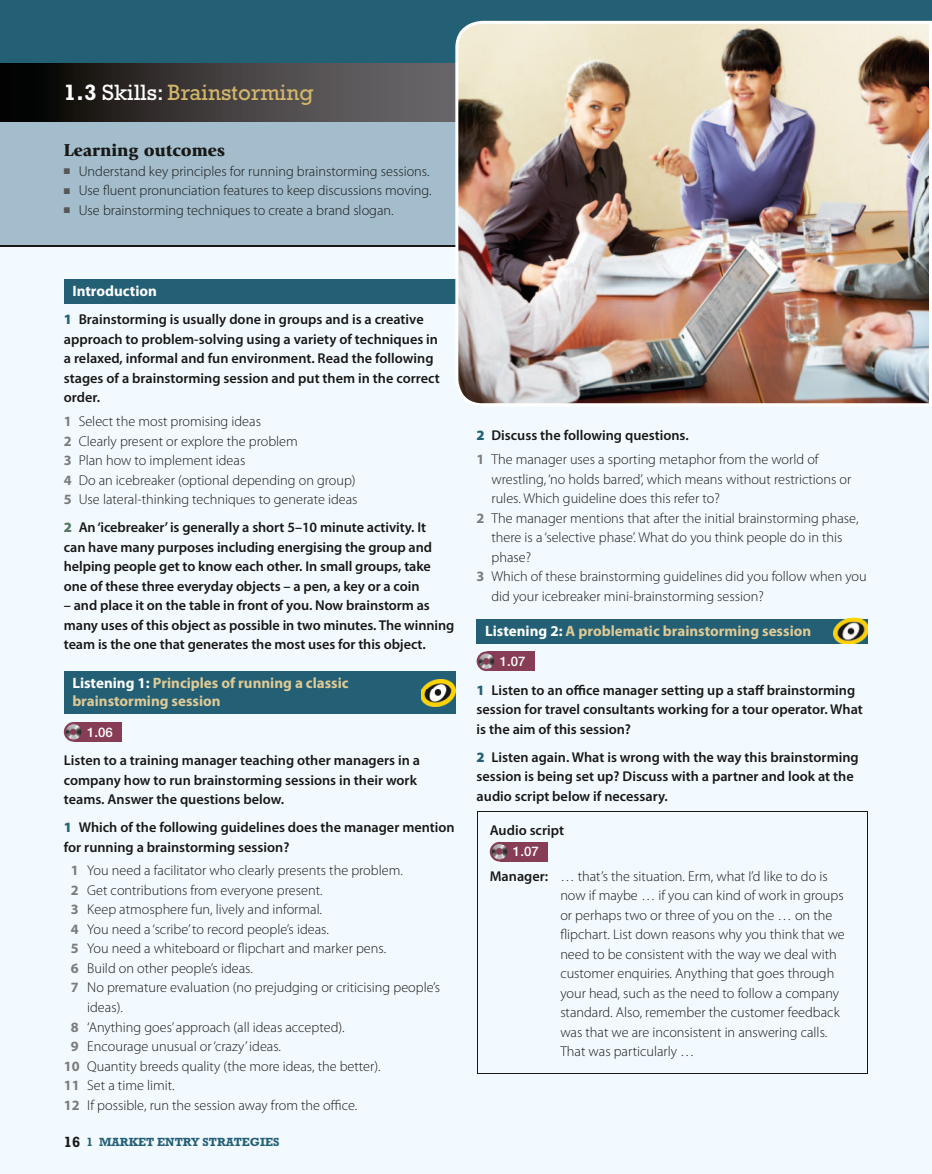
<style>
.page{position:relative;width:932px;height:1174px;background:#fff}
.page>*{position:absolute;margin:0;border:0;box-sizing:border-box;transform-origin:0 0}
.t1{font:22.5px "Rockwell Std";color:#d1b56a}
.t2{font:900 18px "Giovanni Std";color:#181816}
.t3{font:700 15px/18px "Myriad Pro";color:#dfca96}
.t4{font:700 15px "Myriad Pro";color:#fff}
.t5{font:300 14.25px/19.5px "Myriad Pro";color:#181816}
.t6{font:600 14.25px/19.5px "Myriad Pro";color:#181816}
.t7{font:500 13.2px "Helvetica Neue LT Std";color:#fff}
.t8{font:700 12px "Rockwell Std";color:#246075}
.s1{font-weight:700;color:#fff}
.s2{color:#fff}
.s3{color:#585757}
.s4{font-weight:900;color:#246075}
.s5{font-weight:700;color:#7b7c7c}
.s6{font-weight:900;color:#547960}
.s7{font-size:15px;color:#181816}
.s8{font-weight:600}
</style>
<div class="page">
<div style="left:0;top:0;width:931px;height:1174px;background:#f3faff"></div>
<div style="left:0;top:0;width:931px;height:87px;background:#246075"></div>
<div style="left:476px;top:619px;width:391px;height:24px;background:#246075"></div>
<div style="left:486px;top:651px;width:48px;height:20px;background:#863d55"></div>
<svg style="left:476px;top:651px;width:19px;height:20px"></svg>
<hr style="left:476px;top:811px;width:391px;height:1px;background:#181816">
<hr style="left:476px;top:811px;width:1px;height:262px;background:#181816">
<hr style="left:866px;top:811px;width:1px;height:262px;background:#181816">
<hr style="left:476px;top:1073px;width:391px;height:1px;background:#181816">
<div style="left:499px;top:842px;width:48px;height:19px;background:#863d55"></div>
<svg style="left:489px;top:842px;width:19px;height:19px"></svg>
<img style="left:833px;top:618px;width:34px;height:26px">
<img style="left:833px;top:619px;width:34px;height:24px">
<div style="left:0;top:90px;width:931px;height:156px;background:#a4bdcc"></div>
<svg style="left:0;top:64px;width:455px;height:58px;background:#3d3a3a"></svg>
<div style="left:64px;top:280px;width:391px;height:24px;background:#246075"></div>
<div style="left:64px;top:672px;width:391px;height:24px;background:#246075"></div>
<div style="left:64px;top:690px;width:391px;height:24px;background:#246075"></div>
<div style="left:74px;top:722px;width:48px;height:19px;background:#863d55"></div>
<svg style="left:64px;top:722px;width:18px;height:19px"></svg>
<img style="left:421px;top:680px;width:34px;height:26px">
<hr style="left:0;top:245px;width:931px;height:2px;background:#181816">
<img style="left:455px;top:21px;width:476px;height:385px">
<h1 class="t1" style="left:64px;top:80px;width:251px"><span class="s1">1.3</span> <span class="s2">Skills:</span> Brainstorming</h1>
<p class="t2" style="left:64px;top:140px;width:163px">Learning outcomes</p>
<p class="t5" style="left:64px;top:161px;width:367px"><span class="s3">■</span> Understand key principles for running brainstorming sessions.</p>
<p class="t5" style="left:64px;top:181px;width:369px"><span class="s3">■</span> Use fluent pronunciation features to keep discussions moving.</p>
<p class="t5" style="left:64px;top:200px;width:331px"><span class="s3">■</span> Use brainstorming techniques to create a brand slogan.</p>
<p class="t4" style="left:72px;top:281px;width:86px">Introduction</p>
<p class="t6" style="left:64px;top:309px;width:377px"><span class="s4">1</span> Brainstorming is usually done in groups and is a creative approach to problem-solving using a variety of techniques in a relaxed, informal and fun environment. Read the following stages of a brainstorming session and put them in the correct order.</p>
<p class="t5" style="left:64px;top:412px;width:295px"><span class="s5">1</span> Select the most promising ideas<br><span class="s5">2</span> Clearly present or explore the problem<br><span class="s5">3</span> Plan how to implement ideas<br><span class="s5">4</span> Do an icebreaker (optional depending on group)<br><span class="s5">5</span> Use lateral-thinking techniques to generate ideas</p>
<p class="t6" style="left:64px;top:517px;width:369px"><span class="s6">2</span> An ‘icebreaker’ is generally a short 5–10 minute activity. It can have many purposes including energising the group and helping people get to know each other. In small groups, take one of these three everyday objects – a pen, a key or a coin</p>
<p class="t6" style="left:64px;top:595px;width:392px">– and place it on the table in front of you. Now brainstorm as many uses of this object as possible in two minutes. The winning team is the one that generates the most uses for this object.</p>
<p class="t3" style="left:72px;top:674px;width:278px"><span class="s2">Listening 1:</span> Principles of running a classic brainstorming session</p>
<p class="t7" style="left:87px;top:724px;width:27px">1.06</p>
<p class="t6" style="left:64px;top:750px;width:357px">Listen to a training manager teaching other managers in a company how to run brainstorming sessions in their work teams. Answer the questions below.</p>
<p class="t6" style="left:64px;top:817px;width:392px"><span class="s4">1</span> Which of the following guidelines does the manager mention for running a brainstorming session?</p>
<p class="t5" style="left:71px;top:861px;width:333px"><span class="s5">1</span> You need a facilitator who clearly presents the problem.</p>
<p class="t5" style="left:71px;top:880px;width:253px"><span class="s5">2</span> Get contributions from everyone present.</p>
<p class="t5" style="left:71px;top:900px;width:253px"><span class="s5">3</span> Keep atmosphere fun, lively and informal.</p>
<p class="t5" style="left:71px;top:919px;width:259px"><span class="s5">4</span> You need a ‘scribe’ to record people’s ideas.</p>
<p class="t5" style="left:71px;top:939px;width:317px"><span class="s5">5</span> You need a whiteboard or flipchart and marker pens.</p>
<p class="t5" style="left:71px;top:958px;width:183px"><span class="s5">6</span> Build on other people’s ideas.</p>
<p class="t5" style="left:71px;top:978px;width:371px"><span class="s5">7</span> No premature evaluation (no prejudging or criticising people’s</p>
<p class="t5" style="left:87px;top:997px;width:37px">ideas).</p>
<p class="t5" style="left:71px;top:1017px;width:275px"><span class="s5">8</span> ‘Anything goes’ approach (all ideas accepted).</p>
<p class="t5" style="left:71px;top:1036px;width:212px"><span class="s5">9</span> Encourage unusual or ‘crazy’ ideas.</p>
<p class="t5" style="left:64px;top:1056px;width:318px"><span class="s5">10</span> Quantity breeds quality (the more ideas, the better).</p>
<p class="t5" style="left:64px;top:1075px;width:112px"><span class="s5">11</span> Set a time limit.</p>
<p class="t5" style="left:64px;top:1095px;width:295px"><span class="s5">12</span> If possible, run the session away from the office.</p>
<p class="t8" style="left:64px;top:1134px;width:217px"><span class="s7">16</span> 1 MARKET ENTRY STRATEGIES</p>
<p class="t5" style="left:476px;top:424px;width:343px;line-height:23.7px"><span class="s4">2</span> <span class="s8">Discuss the following questions.<br></span><span class="s5">1</span> The manager uses a sporting metaphor from the world of</p>
<p class="t5" style="left:491px;top:469px;width:361px">wrestling, ‘no holds barred’, which means without restrictions or</p>
<p class="t5" style="left:491px;top:489px;width:230px">rules. Which guideline does this refer to?</p>
<p class="t5" style="left:476px;top:508px;width:383px"><span class="s5">2</span> The manager mentions that after the initial brainstorming phase,</p>
<p class="t5" style="left:491px;top:528px;width:352px">there is a ‘selective phase’. What do you think people do in this</p>
<p class="t5" style="left:491px;top:547px;width:41px">phase?</p>
<p class="t5" style="left:476px;top:567px;width:391px"><span class="s5">3</span> Which of these brainstorming guidelines did you follow when you</p>
<p class="t5" style="left:491px;top:586px;width:274px">did your icebreaker mini-brainstorming session?</p>
<p class="t3" style="left:485px;top:621px;width:327px"><span class="s2">Listening 2:</span> A problematic brainstorming session</p>
<p class="t7" style="left:499px;top:653px;width:27px">1.07</p>
<p class="t6" style="left:476px;top:679px;width:387px"><span class="s4">1</span> Listen to an office manager setting up a staff brainstorming session for travel consultants working for a tour operator. What is the aim of this session?</p>
<p class="t6" style="left:476px;top:746px;width:383px"><span class="s4">2</span> Listen again. What is wrong with the way this brainstorming session is being set up? Discuss with a partner and look at the audio script below if necessary.</p>
<p class="t6" style="left:489px;top:820px;width:76px">Audio script</p>
<p class="t7" style="left:513px;top:844px;width:27px">1.07</p>
<p class="t5" style="left:560px;top:866px;width:286px;text-indent:-70px"><span class="s8">Manager:</span> … that’s the situation. Erm, what I’d like to do is now if maybe … if you can kind of work in groups or perhaps two or three of you on the … on the flipchart. List down reasons why you think that we need to be consistent with the way we deal with customer enquiries. Anything that goes through your head, such as the need to follow a company standard. Also, remember the customer feedback was that we are inconsistent in answering calls.<br>That was particularly …</p>
</div>
